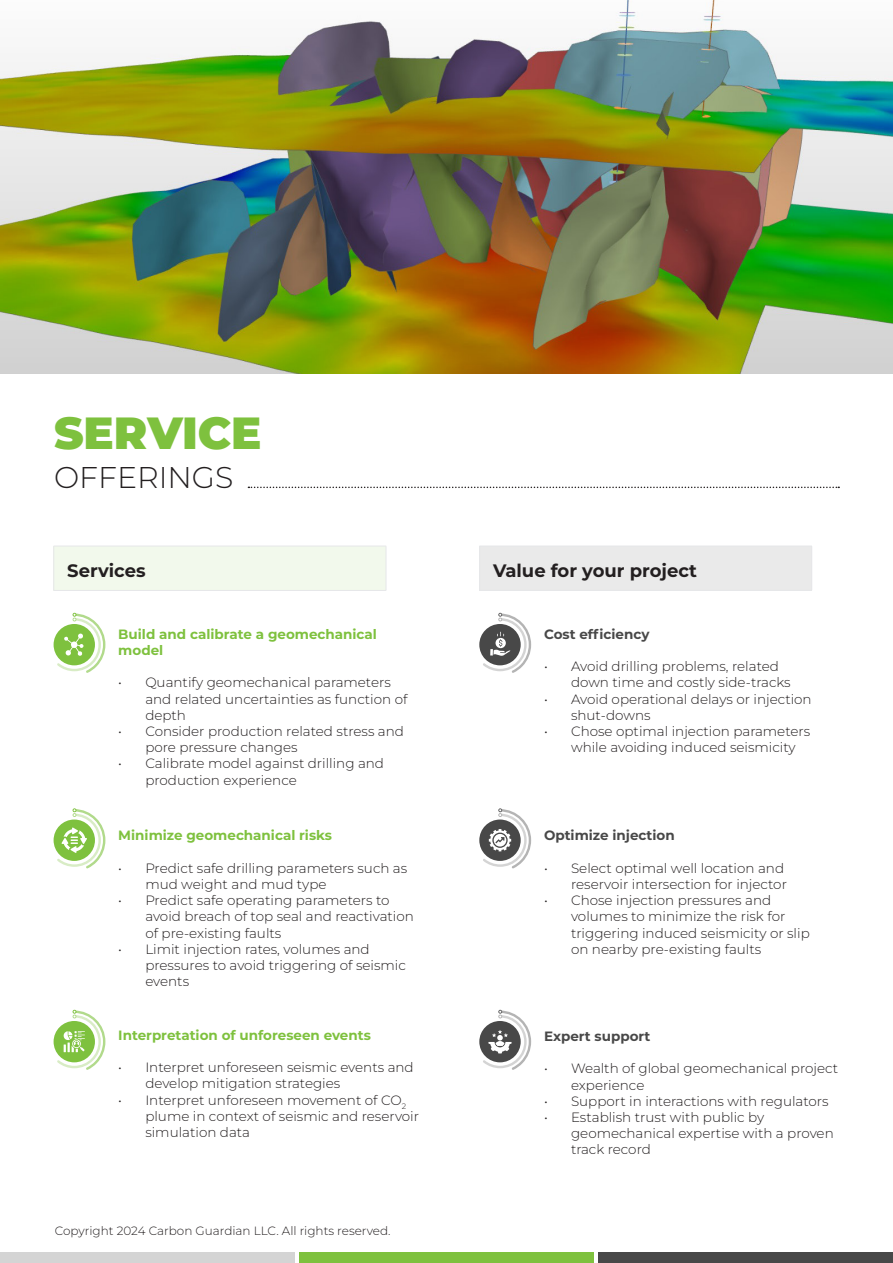
<style>
.page{position:relative;width:893px;height:1263px;background:#fff}
.page>*{position:absolute;margin:0;border:0;box-sizing:border-box;transform-origin:0 0}
.t1{font:900 45px "Montserrat";color:#7ec13e}
.t2{font:300 30px "Montserrat";color:#231f20}
.t3{font:700 18px "Montserrat";color:#231f20}
.t4{font:300 13.5px/16.2px "Montserrat";color:#231f20}
.t5{font:700 13.5px/16.2px "Montserrat";color:#7ec13e}
.t6{font:700 13.5px "Montserrat";color:#484848}
.t7{font:300 12px "Montserrat";color:#231f20}
</style>
<div class="page">
<div style="left:0;top:1253px;width:295px;height:10px;background:#d4d4d4"></div>
<div style="left:299px;top:1253px;width:295px;height:10px;background:#7ec13e"></div>
<div style="left:598px;top:1253px;width:295px;height:10px;background:#484848"></div>
<img style="left:0;top:0;width:893px;height:373px">
<div style="left:54px;top:546px;width:332px;height:44px;background:#f2f9ec"></div>
<hr style="left:54px;top:546px;width:332px;height:1px;background:#e6e7e9">
<hr style="left:54px;top:546px;width:1px;height:44px;background:#e6e7e9">
<hr style="left:386px;top:546px;width:1px;height:44px;background:#e6e7e9">
<hr style="left:54px;top:590px;width:332px;height:1px;background:#e6e7e9">
<div style="left:479px;top:546px;width:333px;height:44px;background:#eaeaea"></div>
<hr style="left:479px;top:546px;width:333px;height:1px;background:#e6e7e9">
<hr style="left:479px;top:546px;width:1px;height:44px;background:#e6e7e9">
<hr style="left:811px;top:546px;width:1px;height:44px;background:#e6e7e9">
<hr style="left:479px;top:590px;width:333px;height:1px;background:#e6e7e9">
<svg style="left:248px;top:487px;width:591px;height:1px"></svg>
<div style="left:54px;top:624px;width:41px;height:41px;background:#7ec13e;border-radius:50%"></div>
<svg style="left:57px;top:613px;width:48px;height:60px"></svg>
<div style="left:54px;top:819px;width:41px;height:42px;background:#7ec13e;border-radius:50%"></div>
<svg style="left:57px;top:808px;width:48px;height:60px"></svg>
<div style="left:54px;top:1021px;width:41px;height:41px;background:#7ec13e;border-radius:50%"></div>
<svg style="left:57px;top:1010px;width:48px;height:60px"></svg>
<svg style="left:479px;top:624px;width:42px;height:41px"></svg>
<svg style="left:483px;top:613px;width:48px;height:60px"></svg>
<svg style="left:479px;top:819px;width:42px;height:42px"></svg>
<svg style="left:479px;top:1021px;width:42px;height:41px"></svg>
<svg style="left:483px;top:808px;width:48px;height:60px"></svg>
<svg style="left:483px;top:1010px;width:48px;height:60px"></svg>
<p class="t1" style="left:54px;top:403px;width:209px">SERVICE</p>
<p class="t2" style="left:54px;top:457px;width:181px">OFFERINGS</p>
<p class="t3" style="left:67px;top:558px;width:80px">Services</p>
<p class="t3" style="left:493px;top:558px;width:206px">Value for your project</p>
<p class="t5" style="left:118px;top:625px;width:260px">Build and calibrate a geomechanical model</p>
<p class="t4" style="left:145px;top:674px;width:264px;text-indent:-27px">• Quantify geomechanical parameters and related uncertainties as function of depth</p>
<p class="t4" style="left:145px;top:723px;width:260px;text-indent:-27px">• Consider production related stress and pore pressure changes</p>
<p class="t4" style="left:145px;top:755px;width:240px;text-indent:-27px">• Calibrate model against drilling and production experience</p>
<p class="t5" style="left:118px;top:827px;width:215px">Minimize geomechanical risks</p>
<p class="t4" style="left:145px;top:859px;width:263px;text-indent:-27px">• Predict safe drilling parameters such as mud weight and mud type</p>
<p class="t4" style="left:145px;top:892px;width:270px;text-indent:-27px">• Predict safe operating parameters to avoid breach of top seal and reactivation of pre-existing faults</p>
<p class="t4" style="left:145px;top:940px;width:262px;text-indent:-27px">• Limit injection rates, volumes and pressures to avoid triggering of seismic events</p>
<p class="t5" style="left:118px;top:1026px;width:254px">Interpretation of unforeseen events</p>
<p class="t4" style="left:145px;top:1059px;width:270px;text-indent:-27px">• Interpret unforeseen seismic events and develop mitigation strategies</p>
<p class="t4" style="left:145px;top:1091px;width:275px;text-indent:-27px">• Interpret unforeseen movement of CO<sub>2 </sub>plume in context of seismic and reservoir simulation data</p>
<p class="t7" style="left:55px;top:1223px;width:337px">Copyright 2024 Carbon Guardian LLC. All rights reserved.</p>
<p class="t6" style="left:544px;top:624px;width:107px">Cost efficiency</p>
<p class="t4" style="left:571px;top:658px;width:221px;text-indent:-27px">• Avoid drilling problems, related down time and costly side-tracks</p>
<p class="t4" style="left:571px;top:690px;width:242px;text-indent:-27px">• Avoid operational delays or injection shut-downs</p>
<p class="t4" style="left:571px;top:723px;width:241px;text-indent:-27px">• Chose optimal injection parameters while avoiding induced seismicity</p>
<p class="t6" style="left:544px;top:826px;width:132px">Optimize injection</p>
<p class="t4" style="left:544px;top:859px;width:244px;text-align:right">• Select optimal well location and reservoir intersection for injector</p>
<p class="t4" style="left:571px;top:892px;width:240px;text-indent:-27px">• Chose injection pressures and volumes to minimize the risk for triggering induced seismicity or slip on nearby pre-existing faults</p>
<p class="t6" style="left:544px;top:1026px;width:108px">Expert support</p>
<p class="t4" style="left:571px;top:1060px;width:269px;text-indent:-27px">• Wealth of global geomechanical project experience</p>
<p class="t4" style="left:544px;top:1092px;width:286px">• Support in interactions with regulators</p>
<p class="t4" style="left:571px;top:1109px;width:264px;text-indent:-27px">• Establish trust with public by geomechanical expertise with a proven track record</p>
</div>
